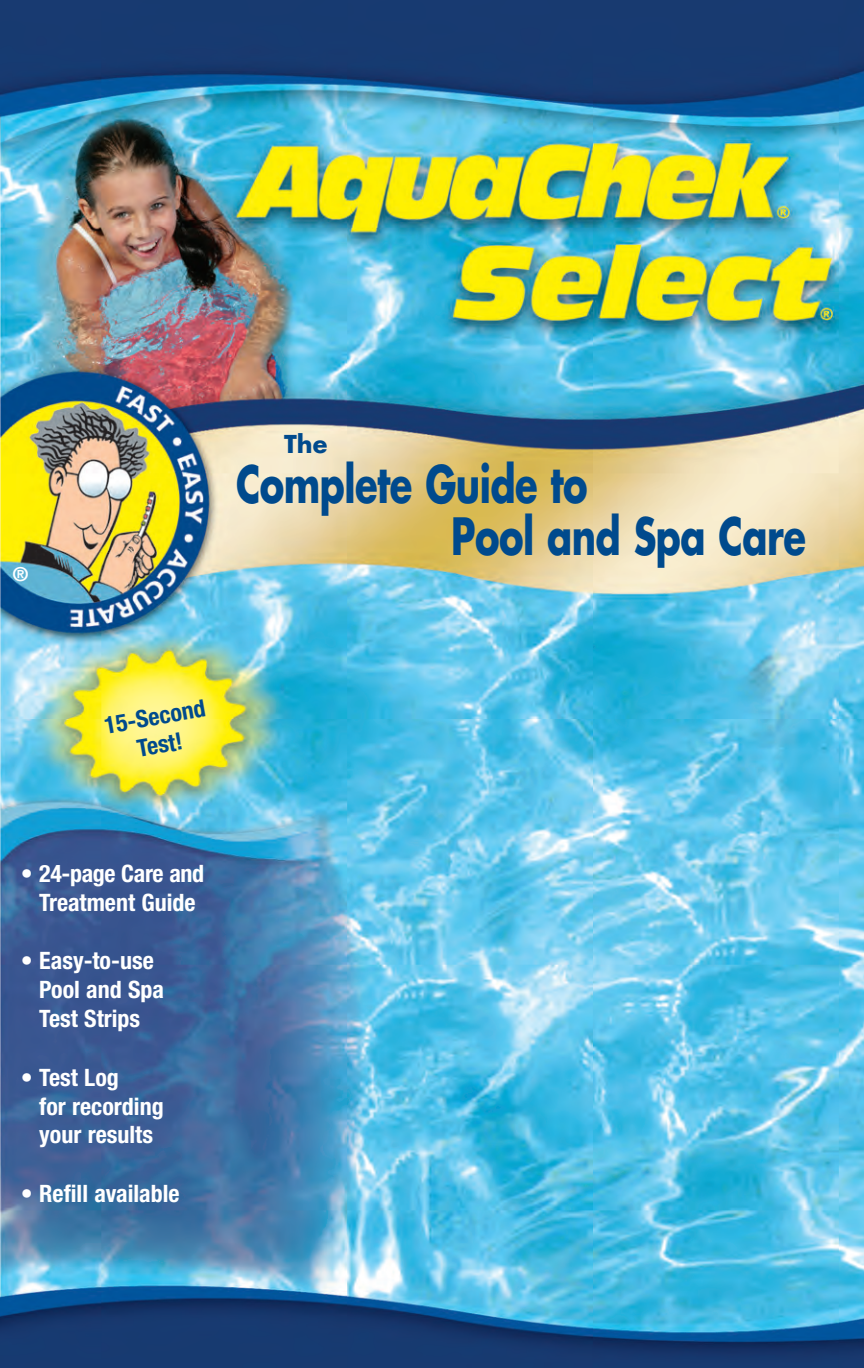
<style>
.page{position:relative;width:864px;height:1368px;background:#fff}
.page>*{position:absolute;margin:0;border:0;box-sizing:border-box;transform-origin:0 0}
.t1{font:700 50px/52px "Futura";letter-spacing:-.015em;color:#004a8d;scale:.74 1}
.t2{font:700 condensed 24px/28.8px "Helvetica Neue";color:#fff}
.t3{font:700 condensed 24px/28.8px "Helvetica Neue";color:#004a8d;text-align:center}
.t4{font:700 24px "Futura";color:#004a8d}
.t5{font:700 19.4px "Helvetica Neue";color:#fff}
</style>
<div class="page">
<img style="left:0;top:0;width:864px;height:1368px">
<p class="t5" style="left:13px;top:563px;width:17px">®</p>
<p class="t4" style="left:284px;top:427px;width:45px">The</p>
<h1 class="t1" style="left:451px;top:457px;width:481px;text-indent:-215px">Complete Guide to<br>Pool and Spa Care</h1>
<p class="t3" style="left:102px;top:711px;width:104px;rotate:-10deg">15-Second<br>Test!</p>
<p class="t2" style="left:21px;top:859px;width:185px;text-align:center">• 24-page Care and<br>Treatment Guide</p>
<p class="t2" style="left:39px;top:946px;width:126px;text-indent:-18px">• Easy-to-use<br>Pool and Spa<br>Test Strips</p>
<p class="t2" style="left:39px;top:1063px;width:126px;text-indent:-18px">• Test Log<br>for recording your results</p>
<p class="t2" style="left:21px;top:1179px;width:160px">• Refill available</p>
</div>
